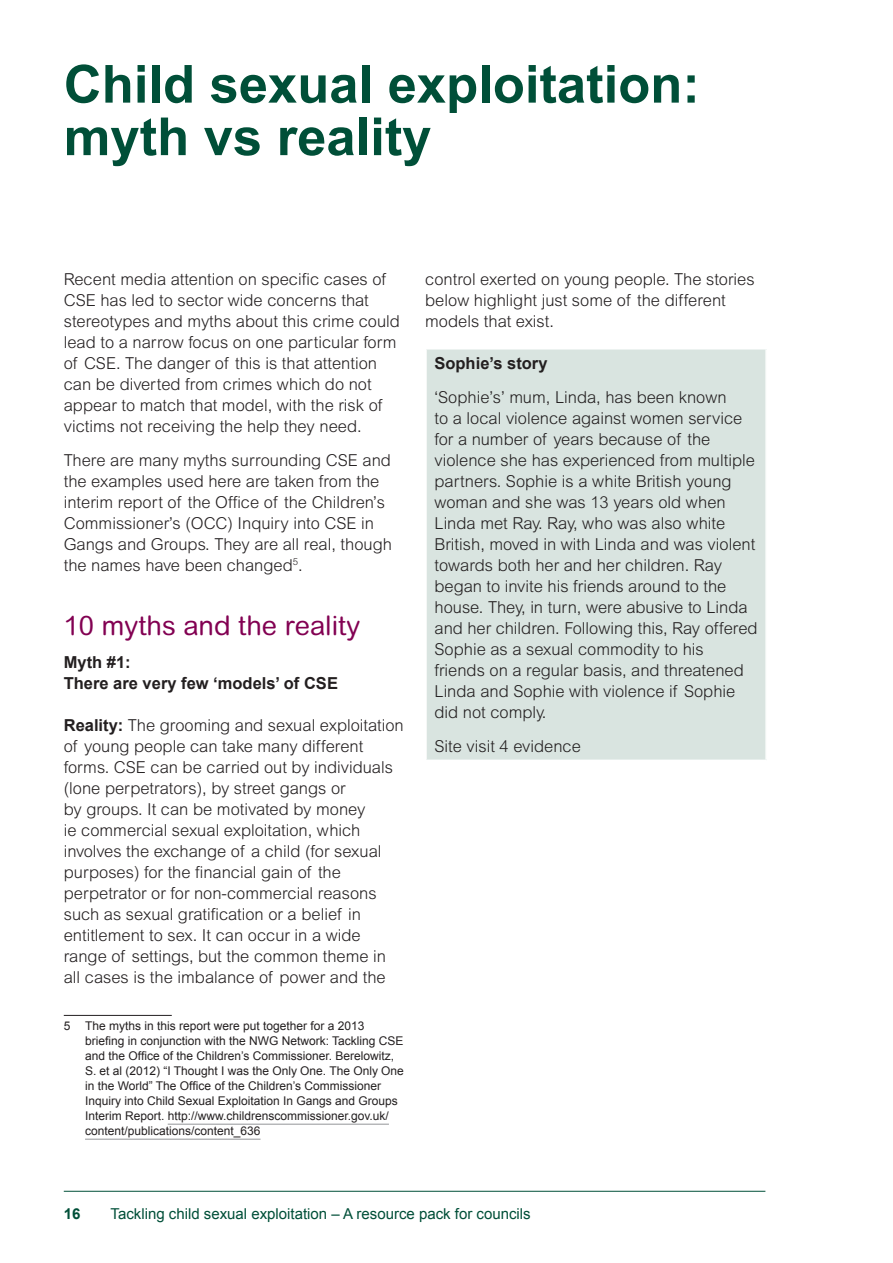
<style>
.page{position:relative;width:893px;height:1263px;background:#fff}
.page>*{position:absolute;margin:0;border:0;box-sizing:border-box;transform-origin:0 0}
.A4_Heading{font:700 52.5px/52.5px "Arial";color:#004f38}
.A4_Subhead{font:27px "Arial Rounded MT";color:#820052}
.A4_Body{font:300 16.5px/21px "Arial MT Std";color:#231f20}
.A4_Minor_subhead{font:700 16.5px/21px "Arial";color:#231f20}
.A4_Body-2{font:700 16.5px "Arial";color:#231f20}
.t1{font:15px "Arial";color:#004f38}
.t2{font:700 15px "Arial";color:#004f38}
.A4_Footnotes{font:12px/15px "Arial";color:#231f20}
.s1{font-family:"Arial";font-weight:700}
</style>
<div class="page">
<hr style="left:64px;top:1191px;width:701px;height:1px;background:#004f38">
<hr style="left:64px;top:1015px;width:108px;height:1px;background:#231f20">
<hr style="left:168px;top:1124px;width:221px;height:1px;background:#939598">
<hr style="left:85px;top:1139px;width:176px;height:1px;background:#939598">
<div style="left:426px;top:349px;width:340px;height:411px;background:#d9e4e0"></div>
<hr style="left:425px;top:349px;width:2px;height:411px;background:#fff">
<hr style="left:765px;top:349px;width:2px;height:411px;background:#fff">
<p class="A4_Heading" style="left:64px;top:60px;width:637px">Child sexual exploitation: myth vs reality</p>
<p class="A4_Body" style="left:64px;top:268px;width:338px">Recent media attention on specific cases of CSE has led to sector wide concerns that stereotypes and myths about this crime could lead to a narrow focus on one particular form of CSE. The danger of this is that attention can be diverted from crimes which do not appear to match that model, with the risk of victims not receiving the help they need.</p>
<p class="A4_Body" style="left:64px;top:449px;width:330px">There are many myths surrounding CSE and the examples used here are taken from the interim report of the Office of the Children’s Commissioner’s (OCC) Inquiry into CSE in Gangs and Groups. They are all real, though the names have been changed<sup>5</sup>.</p>
<p class="A4_Subhead" style="left:64px;top:609px;width:298px">10 myths and the reality</p>
<p class="A4_Minor_subhead" style="left:64px;top:652px;width:276px">Myth #1:<br>There are very few ‘models’ of CSE</p>
<p class="A4_Body" style="left:64px;top:715px;width:341px"><span class="s1">Reality:</span> The grooming and sexual exploitation of young people can take many different forms. CSE can be carried out by individuals (lone perpetrators), by street gangs or<br>by groups. It can be motivated by money<br>ie commercial sexual exploitation, which involves the exchange of a child (for sexual purposes) for the financial gain of the perpetrator or for non-commercial reasons such as sexual gratification or a belief in entitlement to sex. It can occur in a wide range of settings, but the common theme in all cases is the imbalance of power and the</p>
<p class="A4_Footnotes" style="left:85px;top:1019px;width:320px;text-indent:-21px">5 The myths in this report were put together for a 2013 briefing in conjunction with the NWG Network: Tackling CSE and the Office of the Children’s Commissioner. Berelowitz, S. et al (2012) “I Thought I was the Only One. The Only One in the World” The Office of the Children’s Commissioner Inquiry into Child Sexual Exploitation In Gangs and Groups Interim Report. http://www.childrenscommissioner.gov.uk/ content/publications/content_636</p>
<p class="A4_Body" style="left:425px;top:268px;width:331px">control exerted on young people. The stories below highlight just some of the different models that exist.</p>
<p class="A4_Body-2" style="left:434px;top:352px;width:115px">Sophie’s story</p>
<p class="A4_Body" style="left:434px;top:387px;width:325px">‘Sophie’s’ mum, Linda, has been known<br>to a local violence against women service for a number of years because of the violence she has experienced from multiple partners. Sophie is a white British young woman and she was 13 years old when Linda met Ray. Ray, who was also white British, moved in with Linda and was violent towards both her and her children. Ray began to invite his friends around to the house. They, in turn, were abusive to Linda and her children. Following this, Ray offered Sophie as a sexual commodity to his friends on a regular basis, and threatened Linda and Sophie with violence if Sophie did not comply.</p>
<p class="A4_Body" style="left:434px;top:735px;width:148px">Site visit 4 evidence</p>
<p class="t2" style="left:64px;top:1203px;width:18px">16</p>
<p class="t1" style="left:111px;top:1203px;width:422px">Tackling child sexual exploitation – A resource pack for councils</p>
</div>
